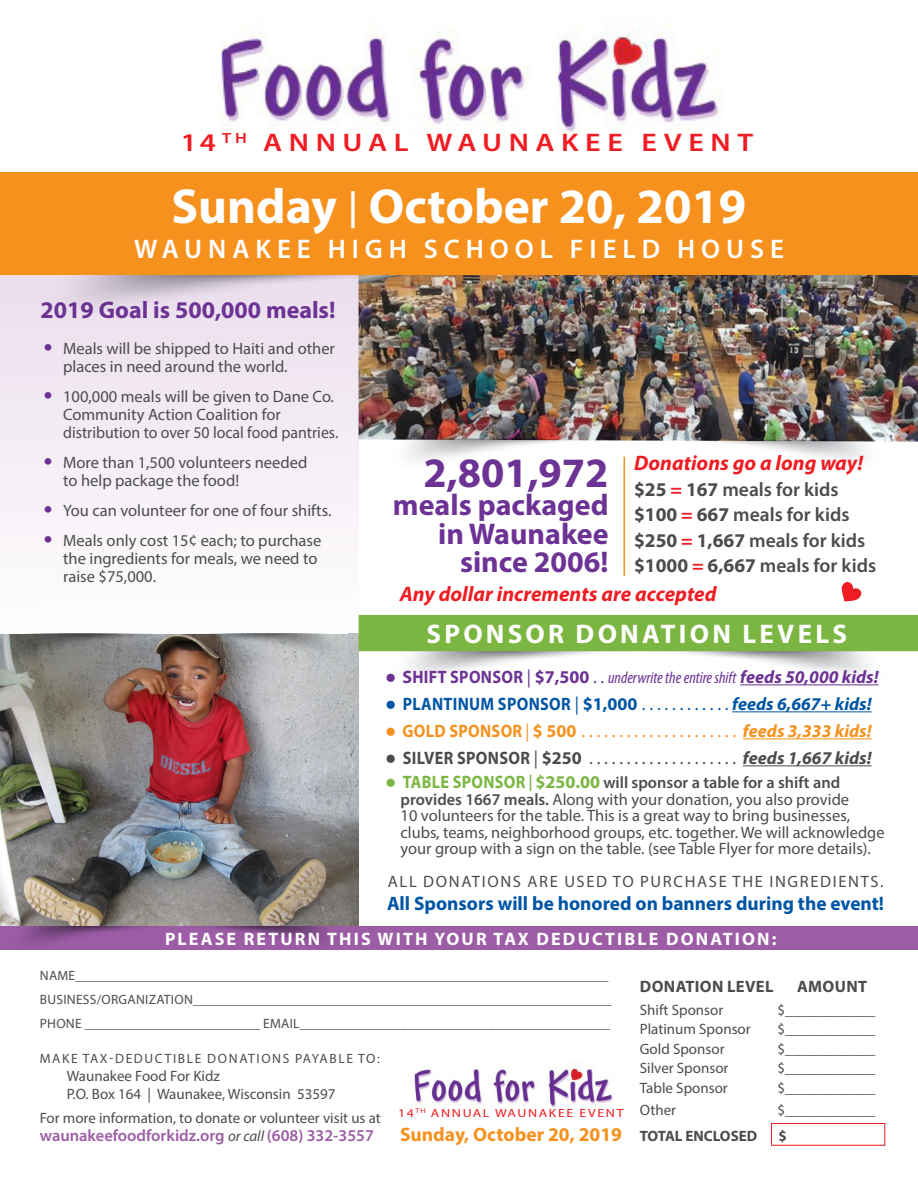
<style>
.page{position:relative;width:918px;height:1188px;background:#fff}
.page>*{position:absolute;margin:0;border:0;box-sizing:border-box;transform-origin:0 0}
.t1{font:700 49.5px "Myriad Pro";color:#fff}
.t2{font:700 42px "Myriad Pro";color:#6c3294}
.t3{font:700 30px "Myriad Pro";color:#6c3294}
.t4{font:600 27px "Myriad Pro";letter-spacing:.22em;color:#fff}
.t5{font:700 27px "Myriad Pro";letter-spacing:.12em;color:#fff}
.t6{font:600 25.5px "Myriad Pro";letter-spacing:.22em;color:#ee1d23;scale:1.18 1}
.t7{font:700 24px "Myriad Pro";color:#6c3294}
.t8{font:italic 700 21px "Myriad Pro";color:#ee1d23}
.t9{font:600 19.5px "Myriad Pro";color:#4b4c4d}
.t10{font:700 19.5px "Myriad Pro";color:#0155a5}
.t11{font:700 19.5px "Myriad Pro";color:#f6911e}
.t12{font:700 18px "Myriad Pro";letter-spacing:.12em;color:#fff}
.t13{font:18px "Myriad Pro";color:#4b4c4d}
.t14{font:18px "Myriad Pro";color:#f6911e;scale:.9 1}
.t15{font:700 18px "Myriad Pro";letter-spacing:.02em;color:#0155a5;scale:.9 1}
.t16{font:italic 700 18px "Myriad Pro";color:#0155a5}
.t17{font:italic 700 18px "Myriad Pro";color:#f6911e}
.t18{font:italic 700 18px "Myriad Pro";color:#4b4c4d}
.t19{font:16.5px/18px "Myriad Pro";color:#4b4c4d}
.t20{font:italic condensed 16.5px "Myriad Pro";color:#6c3294}
.t21{font:600 16.5px "Myriad Pro";color:#4b4c4d}
.t22{font:16.5px "Myriad Pro";letter-spacing:.1em;color:#4b4c4d}
.t23{font:600 16.5px "Myriad Pro";color:#9d5da6}
.t24{font:16.5px "Myriad Pro";color:#4b4c4d;scale:.96 1}
.t25{font:700 16.5px "Myriad Pro";letter-spacing:.02em;color:#4b4c4d}
.t26{font:15px "Myriad Pro";color:#4b4c4d}
.t27{font:700 15px "Myriad Pro";color:#4b4c4d}
.t28{font:13.5px "Myriad Pro";letter-spacing:.03em;color:#4b4c4d}
.t29{font:13.5px "Myriad Pro";letter-spacing:.12em;color:#4b4c4d}
.t30{font:11.85px "Myriad Pro";letter-spacing:.12em;color:#ee1d23;scale:1.18 1}
.s1{font-weight:400;font-size:37.2px}
.s2{font-weight:700;font-size:25.5px;color:#6c3294}
.s3{font-weight:700}
.s4{font-weight:700;color:#ee1d23}
.s5{font-weight:700;font-style:normal;font-stretch:normal;font-size:31.5px}
.s6{font-weight:700;font-style:normal;font-stretch:normal;font-size:18px}
.s7{font-style:normal;font-stretch:normal;font-size:18px}
.s8{font-weight:700;font-stretch:normal;font-size:18px}
.s9{font-size:31.5px}
.s10{font-weight:400}
.s11{font-weight:700;font-size:31.5px}
.s12{font-weight:700;font-size:31.5px;color:#7bb642}
.s13{font-weight:700;font-size:18px;color:#7bb642}
.s14{color:#7bb642}
.s15{font-weight:600}
.s16{font-weight:400;font-style:italic;font-size:15px;color:#4b4c4d}
</style>
<div class="page">
<img style="left:359px;top:274px;width:559px;height:168px">
<img style="left:414px;top:1065px;width:199px;height:43px">
<div style="left:0;top:926px;width:918px;height:23px;background:#9d5da6"></div>
<img style="left:7px;top:926px;width:341px;height:24px">
<img style="left:387px;top:438px;width:504px;height:38px">
<img style="left:1px;top:635px;width:358px;height:291px">
<div style="left:0;top:274px;width:359px;height:361px;background:linear-gradient(to right,#f5eff6,#f6f1f7)"></div>
<img style="left:219px;top:18px;width:501px;height:120px">
<svg style="left:842px;top:582px;width:20px;height:19px"></svg>
<hr style="left:624px;top:457px;width:1px;height:119px;background:#f6911e">
<img style="left:5px;top:633px;width:343px;height:33px">
<img style="left:40px;top:274px;width:846px;height:52px">
<div style="left:0;top:172px;width:918px;height:102px;background:#f6911e"></div>
<div style="left:359px;top:615px;width:559px;height:36px;background:#7bb642"></div>
<hr style="left:740px;top:684px;width:139px;height:1px;background:#6c3294">
<hr style="left:732px;top:711px;width:140px;height:1px;background:#0155a5">
<hr style="left:743px;top:738px;width:129px;height:1px;background:#f6911e">
<hr style="left:743px;top:765px;width:129px;height:1px;background:#4b4c4d">
<div style="left:771px;top:1123px;width:114px;height:23px;border:1px solid #ee1d23"></div>
<p class="t6" style="left:181px;top:126px;width:487px">14 <sup>TH</sup> ANNUAL WAUNAKEE EVENT</p>
<p class="t1" style="left:172px;top:174px;width:576px">Sunday <span class="s1">|</span> October 20, 2019</p>
<p class="t4" style="left:134px;top:231px;width:651px">WAUNAKEE HIGH SCHOOL FIELD HOUSE</p>
<p class="t7" style="left:41px;top:295px;width:296px">2019 Goal is 500,000 meals!</p>
<p class="t19" style="left:44px;top:339px;width:293px"><span class="s2">•</span> Meals will be shipped to Haiti and other</p>
<p class="t19" style="left:63px;top:357px;width:226px">places in need around the world.</p>
<p class="t19" style="left:63px;top:387px;width:272px;text-indent:-19px"><span class="s2">•</span> 100,000 meals will be given to Dane Co.<br>Community Action Coalition for</p>
<p class="t24" style="left:63px;top:423px;width:288px">distribution to over 50 local food pantries.</p>
<p class="t19" style="left:44px;top:453px;width:265px"><span class="s2">•</span> More than 1,500 volunteers needed</p>
<p class="t19" style="left:63px;top:471px;width:178px">to help package the food!</p>
<p class="t19" style="left:44px;top:501px;width:289px"><span class="s2">•</span> You can volunteer for one of four shifts.</p>
<p class="t19" style="left:44px;top:531px;width:279px"><span class="s2">•</span> Meals only cost 15¢ each; to purchase</p>
<p class="t19" style="left:63px;top:549px;width:256px">the ingredients for meals, we need to</p>
<p class="t19" style="left:63px;top:567px;width:95px">raise $75,000.</p>
<p class="t8" style="left:634px;top:449px;width:230px">Donations go a long way!</p>
<p class="t9" style="left:634px;top:477px;width:206px"><span class="s3">$25</span> <span class="s4">=</span> <span class="s3">167</span> meals for kids</p>
<p class="t9" style="left:634px;top:502px;width:217px"><span class="s3">$100</span> <span class="s4">=</span> <span class="s3">667</span> meals for kids</p>
<p class="t9" style="left:634px;top:528px;width:233px"><span class="s3">$250</span> <span class="s4">=</span> <span class="s3">1,667</span> meals for kids</p>
<p class="t9" style="left:634px;top:553px;width:244px"><span class="s3">$1000</span> <span class="s4">=</span> <span class="s3">6,667</span> meals for kids</p>
<p class="t8" style="left:400px;top:580px;width:318px">Any dollar increments are accepted</p>
<p class="t2" style="left:424px;top:445px;width:187px">2,801,972</p>
<p class="t3" style="left:393px;top:486px;width:217px">meals packaged</p>
<p class="t3" style="left:438px;top:514px;width:172px">in Waunakee</p>
<p class="t3" style="left:460px;top:543px;width:150px">since 2006!</p>
<p class="t5" style="left:427px;top:616px;width:422px">SPONSOR DONATION LEVELS</p>
<p class="t20" style="left:386px;top:668px;width:495px"><span class="s5">•</span> <span class="s6">SHIFT SPONSOR</span> <span class="s7">|</span> <span class="s6">$7,500</span> <span class="s7">. .</span> underwrite the entire shift <span class="s8">feeds 50,000 kids!</span></p>
<p class="t15" style="left:386px;top:692px;width:286px"><span class="s9">•</span> PLANTINUM SPONSOR <span class="s10">|</span> $1,000<span class="s10">............</span></p>
<p class="t16" style="left:732px;top:692px;width:141px">feeds 6,667+ kids!</p>
<p class="t14" style="left:386px;top:720px;width:219px"><span class="s11">•</span> <span class="s3">GOLD SPONSOR</span> | <span class="s3">$ 500</span>......................</p>
<p class="t17" style="left:743px;top:719px;width:130px">feeds 3,333 kids!</p>
<p class="t13" style="left:386px;top:747px;width:205px"><span class="s11">•</span> <span class="s3">SILVER SPONSOR</span> | <span class="s3">$250</span> .....................</p>
<p class="t18" style="left:743px;top:746px;width:130px">feeds 1,667 kids!</p>
<p class="t21" style="left:386px;top:772px;width:456px"><span class="s12">•</span> <span class="s13">TABLE SPONSOR</span> <span class="s14">|</span> <span class="s13">$250.00</span> will sponsor a table for a shift and</p>
<p class="t19" style="left:401px;top:790px;width:450px"><span class="s15">provides 1667 meals.</span> Along with your donation, you also provide</p>
<p class="t19" style="left:401px;top:806px;width:451px">10 volunteers for the table. This is a great way to bring businesses,</p>
<p class="t19" style="left:401px;top:823px;width:486px">clubs, teams, neighborhood groups, etc. together. We will acknowledge</p>
<p class="t19" style="left:401px;top:839px;width:472px">your group with a sign on the table. (see Table Flyer for more details).</p>
<p class="t22" style="left:388px;top:871px;width:497px">ALL DONATIONS ARE USED TO PURCHASE THE INGREDIENTS.</p>
<p class="t10" style="left:387px;top:890px;width:499px">All Sponsors will be honored on banners during the event!</p>
<p class="t12" style="left:165px;top:928px;width:613px">PLEASE RETURN THIS WITH YOUR TAX DEDUCTIBLE DONATION:</p>
<p class="t28" style="left:40px;top:967px;width:570px">NAME_______________________________________________________________________________</p>
<p class="t28" style="left:40px;top:991px;width:573px">BUSINESS/ORGANIZATION______________________________________________________________</p>
<p class="t28" style="left:40px;top:1015px;width:572px">PHONE __________________________ EMAIL______________________________________________</p>
<p class="t25" style="left:640px;top:976px;width:135px">DONATION LEVEL</p>
<p class="t25" style="left:797px;top:976px;width:71px">AMOUNT</p>
<p class="t26" style="left:640px;top:1000px;width:85px">Shift Sponsor</p>
<p class="t26" style="left:778px;top:1000px;width:99px">$____________</p>
<p class="t26" style="left:640px;top:1020px;width:112px">Platinum Sponsor</p>
<p class="t26" style="left:778px;top:1020px;width:99px">$____________</p>
<p class="t26" style="left:640px;top:1039px;width:86px">Gold Sponsor</p>
<p class="t26" style="left:778px;top:1039px;width:99px">$____________</p>
<p class="t26" style="left:640px;top:1059px;width:90px">Silver Sponsor</p>
<p class="t26" style="left:778px;top:1059px;width:99px">$____________</p>
<p class="t26" style="left:640px;top:1078px;width:90px">Table Sponsor</p>
<p class="t26" style="left:778px;top:1078px;width:99px">$____________</p>
<p class="t26" style="left:640px;top:1101px;width:38px">Other</p>
<p class="t26" style="left:778px;top:1101px;width:99px">$____________</p>
<p class="t27" style="left:640px;top:1126px;width:119px">TOTAL ENCLOSED</p>
<p class="t27" style="left:779px;top:1126px;width:10px">$</p>
<p class="t29" style="left:40px;top:1050px;width:341px">MAKE TAX-DEDUCTIBLE DONATIONS PAYABLE TO:</p>
<p class="t26" style="left:67px;top:1066px;width:155px">Waunakee Food For Kidz</p>
<p class="t26" style="left:67px;top:1084px;width:270px">P.O. Box 164 | Waunakee, Wisconsin 53597</p>
<p class="t26" style="left:40px;top:1108px;width:343px">For more information, to donate or volunteer visit us at</p>
<p class="t23" style="left:40px;top:1125px;width:336px">waunakeefoodforkidz.org <span class="s16">or call</span> (608) 332-3557</p>
<p class="t30" style="left:398px;top:1106px;width:192px">14<sup>TH</sup> ANNUAL WAUNAKEE EVENT</p>
<p class="t11" style="left:400px;top:1121px;width:223px">Sunday, October 20, 2019</p>
</div>
